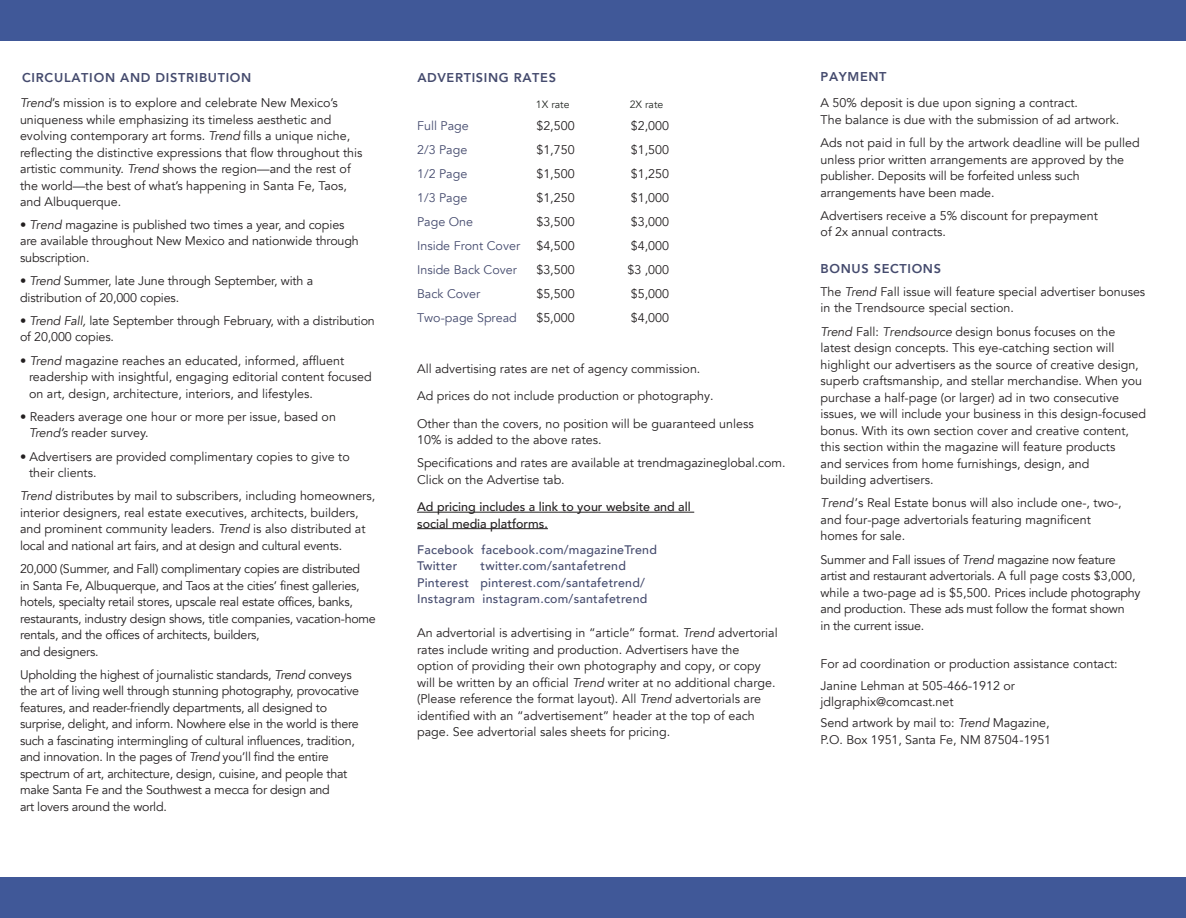
<style>
.page{position:relative;width:1186px;height:918px;background:#fff}
.page>*{position:absolute;margin:0;border:0;box-sizing:border-box;transform-origin:0 0}
.t1{font:800 12.75px "Avenir";letter-spacing:.05em;color:#454b6e}
.Rate_card_bulleted_t{font:12.45px/16.5px "Avenir";color:#231f20}
.Rate_card_bulleted_t-2{font:12.45px/16.5px "Avenir";letter-spacing:-.02em;color:#231f20}
.new_rate_card_copy_s{font:12.45px/15.8px "Avenir";color:#231f20}
.t2{font:12.45px "Avenir";color:#454b6e}
.t3{font:500 12.45px/16.5px "Avenir";color:#231f20}
.t4{font:500 12.3px "Avenir";letter-spacing:.02em;color:#454b6e}
.t5{font:10.5px "Avenir";color:#262a26}
.s1{font-style:italic}
</style>
<div class="page">
<div style="left:0;top:0;width:1186px;height:40px;background:#405898"></div>
<hr style="left:417px;top:512px;width:277px;height:1px;background:#231f20">
<hr style="left:417px;top:528px;width:131px;height:1px;background:#231f20">
<div style="left:0;top:877px;width:1186px;height:41px;background:#405898"></div>
<p class="t1" style="left:22px;top:67px;width:231px">CIRCULATION AND DISTRIBUTION</p>
<p class="Rate_card_bulleted_t" style="left:20px;top:95px;width:344px"><span class="s1">Trend</span>’s mission is to explore and celebrate New Mexico’s uniqueness while emphasizing its timeless aesthetic and evolving contemporary art forms. <span class="s1">Trend</span> fills a unique niche, reflecting the distinctive expressions that flow throughout this artistic community. <span class="s1">Trend</span> shows the region—and the rest of the world—the best of what’s happening in Santa Fe, Taos, and Albuquerque.</p>
<p class="Rate_card_bulleted_t" style="left:20px;top:217px;width:340px">• <span class="s1">Trend</span> magazine is published two times a year, and copies are available throughout New Mexico and nationwide through subscription.</p>
<p class="Rate_card_bulleted_t" style="left:20px;top:273px;width:295px">• <span class="s1">Trend</span> Summer, late June through September, with a distribution of 20,000 copies.</p>
<p class="Rate_card_bulleted_t" style="left:20px;top:313px;width:356px">• <span class="s1">Trend Fall,</span> late September through February, with a distribution of 20,000 copies.</p>
<p class="Rate_card_bulleted_t" style="left:29px;top:352px;width:344px;text-indent:-9px">• <span class="s1">Trend</span> magazine reaches an educated, informed, affluent readership with insightful, engaging editorial content focused on art, design, architecture, interiors, and lifestyles.</p>
<p class="Rate_card_bulleted_t" style="left:29px;top:409px;width:308px;text-indent:-9px">• Readers average one hour or more per issue, based on<br><span class="s1">Trend’s</span> reader survey.</p>
<p class="Rate_card_bulleted_t" style="left:29px;top:448px;width:322px;text-indent:-9px">• Advertisers are provided complimentary copies to give to their clients.</p>
<p class="Rate_card_bulleted_t" style="left:20px;top:488px;width:357px"><span class="s1">Trend</span> distributes by mail to subscribers, including homeowners, interior designers, real estate executives, architects, builders, and prominent community leaders. <span class="s1">Trend</span> is also distributed at local and national art fairs, and at design and cultural events.</p>
<p class="Rate_card_bulleted_t-2" style="left:20px;top:561px;width:357px">20,000 (Summer, and Fall) complimentary copies are distributed<br>in Santa Fe, Albuquerque, and Taos at the cities’ finest galleries, hotels, specialty retail stores, upscale real estate offices, banks, restaurants, industry design shows, title companies, vacation-home rentals, and the offices of architects, builders,<br>and designers.</p>
<p class="Rate_card_bulleted_t-2" style="left:20px;top:667px;width:341px">Upholding the highest of journalistic standards, <span class="s1">Trend</span> conveys the art of living well through stunning photography, provocative features, and reader-friendly departments, all designed to surprise, delight, and inform. Nowhere else in the world is there such a fascinating intermingling of cultural influences, tradition, and innovation. In the pages of <span class="s1">Trend</span> you’ll find the entire spectrum of art, architecture, design, cuisine, and people that make Santa Fe and the Southwest a mecca for design and<br>art lovers around the world.</p>
<p class="t1" style="left:417px;top:67px;width:140px">ADVERTISING RATES</p>
<p class="t2" style="left:417px;top:118px;width:53px">Full Page</p>
<p class="Rate_card_bulleted_t" style="left:536px;top:117px;width:40px">$2,500</p>
<p class="Rate_card_bulleted_t" style="left:631px;top:117px;width:40px">$2,000</p>
<p class="t2" style="left:417px;top:142px;width:52px">2/3 Page</p>
<p class="Rate_card_bulleted_t" style="left:536px;top:141px;width:40px">$1,750</p>
<p class="Rate_card_bulleted_t" style="left:631px;top:141px;width:40px">$1,500</p>
<p class="t2" style="left:417px;top:166px;width:52px">1/2 Page</p>
<p class="Rate_card_bulleted_t" style="left:536px;top:165px;width:40px">$1,500</p>
<p class="Rate_card_bulleted_t" style="left:631px;top:165px;width:40px">$1,250</p>
<p class="t2" style="left:417px;top:190px;width:52px">1/3 Page</p>
<p class="Rate_card_bulleted_t" style="left:536px;top:189px;width:40px">$1,250</p>
<p class="Rate_card_bulleted_t" style="left:631px;top:189px;width:40px">$1,000</p>
<p class="t2" style="left:417px;top:214px;width:58px">Page One</p>
<p class="Rate_card_bulleted_t" style="left:536px;top:213px;width:40px">$3,500</p>
<p class="Rate_card_bulleted_t" style="left:631px;top:213px;width:40px">$3,000</p>
<p class="t2" style="left:417px;top:238px;width:105px">Inside Front Cover</p>
<p class="Rate_card_bulleted_t" style="left:536px;top:237px;width:40px">$4,500</p>
<p class="Rate_card_bulleted_t" style="left:631px;top:237px;width:40px">$4,000</p>
<p class="t2" style="left:417px;top:262px;width:101px">Inside Back Cover</p>
<p class="Rate_card_bulleted_t" style="left:536px;top:261px;width:40px">$3,500</p>
<p class="Rate_card_bulleted_t" style="left:627px;top:261px;width:43px">$3 ,000</p>
<p class="t2" style="left:417px;top:286px;width:65px">Back Cover</p>
<p class="Rate_card_bulleted_t" style="left:536px;top:285px;width:40px">$5,500</p>
<p class="Rate_card_bulleted_t" style="left:631px;top:285px;width:40px">$5,000</p>
<p class="t2" style="left:417px;top:310px;width:101px">Two-page Spread</p>
<p class="Rate_card_bulleted_t" style="left:536px;top:309px;width:40px">$5,000</p>
<p class="Rate_card_bulleted_t" style="left:631px;top:309px;width:40px">$4,000</p>
<p class="Rate_card_bulleted_t" style="left:417px;top:361px;width:285px">All advertising rates are net of agency commission.</p>
<p class="Rate_card_bulleted_t" style="left:417px;top:388px;width:298px">Ad prices do not include production or photography.</p>
<p class="Rate_card_bulleted_t" style="left:417px;top:415px;width:338px">Other than the covers, no position will be guaranteed unless<br>10% is added to the above rates.</p>
<p class="Rate_card_bulleted_t" style="left:417px;top:455px;width:370px">Specifications and rates are available at trendmagazineglobal.com.<br>Click on the Advertise tab.</p>
<p class="t3" style="left:417px;top:498px;width:275px">Ad pricing includes a link to your website and all social media platforms.</p>
<p class="t5" style="left:536px;top:98px;width:35px">1X rate</p>
<p class="t5" style="left:630px;top:98px;width:35px">2X rate</p>
<p class="t4" style="left:417px;top:539px;width:241px">Facebook facebook.com/magazineTrend</p>
<p class="t4" style="left:417px;top:555px;width:42px">Twitter</p>
<p class="t4" style="left:481px;top:555px;width:147px">twitter.com/santafetrend</p>
<p class="t4" style="left:417px;top:572px;width:229px">Pinterest pinterest.com/santafetrend/</p>
<p class="t4" style="left:417px;top:588px;width:232px">Instagram instagram.com/santafetrend</p>
<p class="Rate_card_bulleted_t" style="left:417px;top:625px;width:362px">An advertorial is advertising in “article” format. <span class="s1">Trend</span> advertorial rates include writing and production. Advertisers have the option of providing their own photography and copy, or copy will be written by an official <span class="s1">Trend</span> writer at no additional charge. (Please reference the format layout). All <span class="s1">Trend</span> advertorials are identified with an “advertisement” header at the top of each page. See advertorial sales sheets for pricing.</p>
<p class="t1" style="left:820px;top:67px;width:67px">PAYMENT</p>
<p class="Rate_card_bulleted_t" style="left:820px;top:95px;width:300px">A 50% deposit is due upon signing a contract.<br>The balance is due with the submission of ad artwork.</p>
<p class="Rate_card_bulleted_t" style="left:820px;top:135px;width:321px">Ads not paid in full by the artwork deadline will be pulled unless prior written arrangements are approved by the publisher. Deposits will be forfeited unless such arrangements have been made.</p>
<p class="Rate_card_bulleted_t" style="left:820px;top:208px;width:279px">Advertisers receive a 5% discount for prepayment of 2x annual contracts.</p>
<p class="t1" style="left:820px;top:259px;width:122px">BONUS SECTIONS</p>
<p class="Rate_card_bulleted_t" style="left:820px;top:284px;width:326px">The <span class="s1">Trend</span> Fall issue will feature special advertiser bonuses in the Trendsource special section.</p>
<p class="Rate_card_bulleted_t" style="left:820px;top:323px;width:327px"><span class="s1">Trend</span> Fall: <span class="s1">Trendsource</span> design bonus focuses on the latest design concepts. This eye-catching section will highlight our advertisers as the source of creative design, superb craftsmanship, and stellar merchandise. When you purchase a half-page (or larger) ad in two consecutive issues, we will include your business in this design-focused bonus. With its own section cover and creative content, this section within the magazine will feature products<br>and services from home furnishings, design, and<br>building advertisers.</p>
<p class="Rate_card_bulleted_t" style="left:820px;top:495px;width:303px"><span class="s1">Trend</span>’s Real Estate bonus will also include one-, two-, and four-page advertorials featuring magnificent homes for sale.</p>
<p class="Rate_card_bulleted_t-2" style="left:820px;top:551px;width:322px">Summer and Fall issues of <span class="s1">Trend</span> magazine now feature artist and restaurant advertorials. A full page costs $3,000, while a two-page ad is $5,500. Prices include photography and production. These ads must follow the format shown<br>in the current issue.</p>
<p class="new_rate_card_copy_s" style="left:820px;top:656px;width:299px">For ad coordination or production assistance contact:</p>
<p class="new_rate_card_copy_s" style="left:820px;top:678px;width:196px">Janine Lehman at 505-466-1912 or jdlgraphix@comcast.net</p>
<p class="new_rate_card_copy_s" style="left:820px;top:715px;width:232px;line-height:16.5px">Send artwork by mail to: <span class="s1">Trend</span> Magazine,<br>P.O. Box 1951, Santa Fe, NM 87504-1951</p>
</div>
